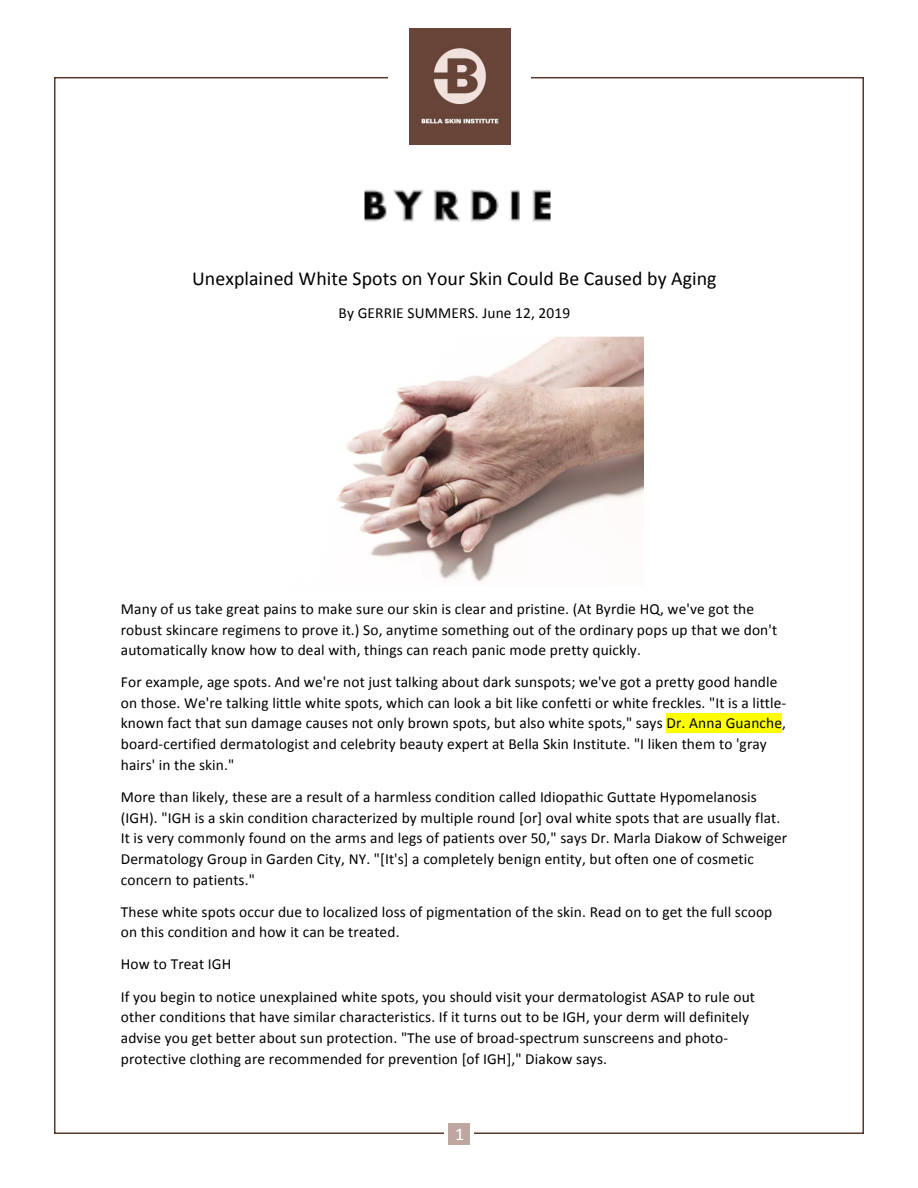
<style>
.page{position:relative;width:918px;height:1188px;background:#fff}
.page>*{position:absolute;margin:0;border:0;box-sizing:border-box;transform-origin:0 0}
.t1{font:19.8px "Calibri";letter-spacing:.005em;color:#000}
.t2{font:18px "Calibri";color:#fff}
.t3{font:15.45px/20.5px "Calibri";letter-spacing:.01em;color:#000}
</style>
<div class="page">
<div style="left:448px;top:1123px;width:22px;height:22px;background:#bea7a0"></div>
<div style="left:666px;top:713px;width:116px;height:20px;background:#ff0"></div>
<img style="left:364px;top:189px;width:187px;height:33px">
<img style="left:337px;top:336px;width:307px;height:246px">
<img style="left:409px;top:29px;width:101px;height:116px">
<p class="t1" style="left:192px;top:266px;width:526px">Unexplained White Spots on Your Skin Could Be Caused by Aging</p>
<p class="t3" style="left:339px;top:303px;width:233px">By GERRIE SUMMERS. June 12, 2019</p>
<p class="t3" style="left:121px;top:598px;width:658px">Many of us take great pains to make sure our skin is clear and pristine. (At Byrdie HQ, we've got the robust skincare regimens to prove it.) So, anytime something out of the ordinary pops up that we don't automatically know how to deal with, things can reach panic mode pretty quickly.</p>
<p class="t3" style="left:121px;top:672px;width:667px">For example, age spots. And we're not just talking about dark sunspots; we've got a pretty good handle on those. We're talking little white spots, which can look a bit like confetti or white freckles. "It is a little&shy;known fact that sun damage causes not only brown spots, but also white spots," says Dr. Anna Guanche, board-certified dermatologist and celebrity beauty expert at Bella Skin Institute. "I liken them to 'gray hairs' in the skin."</p>
<p class="t3" style="left:121px;top:787px;width:668px">More than likely, these are a result of a harmless condition called Idiopathic Guttate Hypomelanosis (IGH). "IGH is a skin condition characterized by multiple round [or] oval white spots that are usually flat.<br>It is very commonly found on the arms and legs of patients over 50," says Dr. Marla Diakow of Schweiger Dermatology Group in Garden City, NY. "[It's] a completely benign entity, but often one of cosmetic concern to patients."</p>
<p class="t3" style="left:121px;top:901px;width:653px">These white spots occur due to localized loss of pigmentation of the skin. Read on to get the full scoop on this condition and how it can be treated.</p>
<p class="t3" style="left:121px;top:948px;width:636px;line-height:32.1px">How to Treat IGH<br>If you begin to notice unexplained white spots, you should visit your dermatologist ASAP to rule out</p>
<p class="t3" style="left:121px;top:1007px;width:630px">other conditions that have similar characteristics. If it turns out to be IGH, your derm will definitely advise you get better about sun protection. "The use of broad-spectrum sunscreens and photo&shy;protective clothing are recommended for prevention [of IGH]," Diakow says.</p>
<p class="t2" style="left:455px;top:1123px;width:11px">1</p>
</div>
